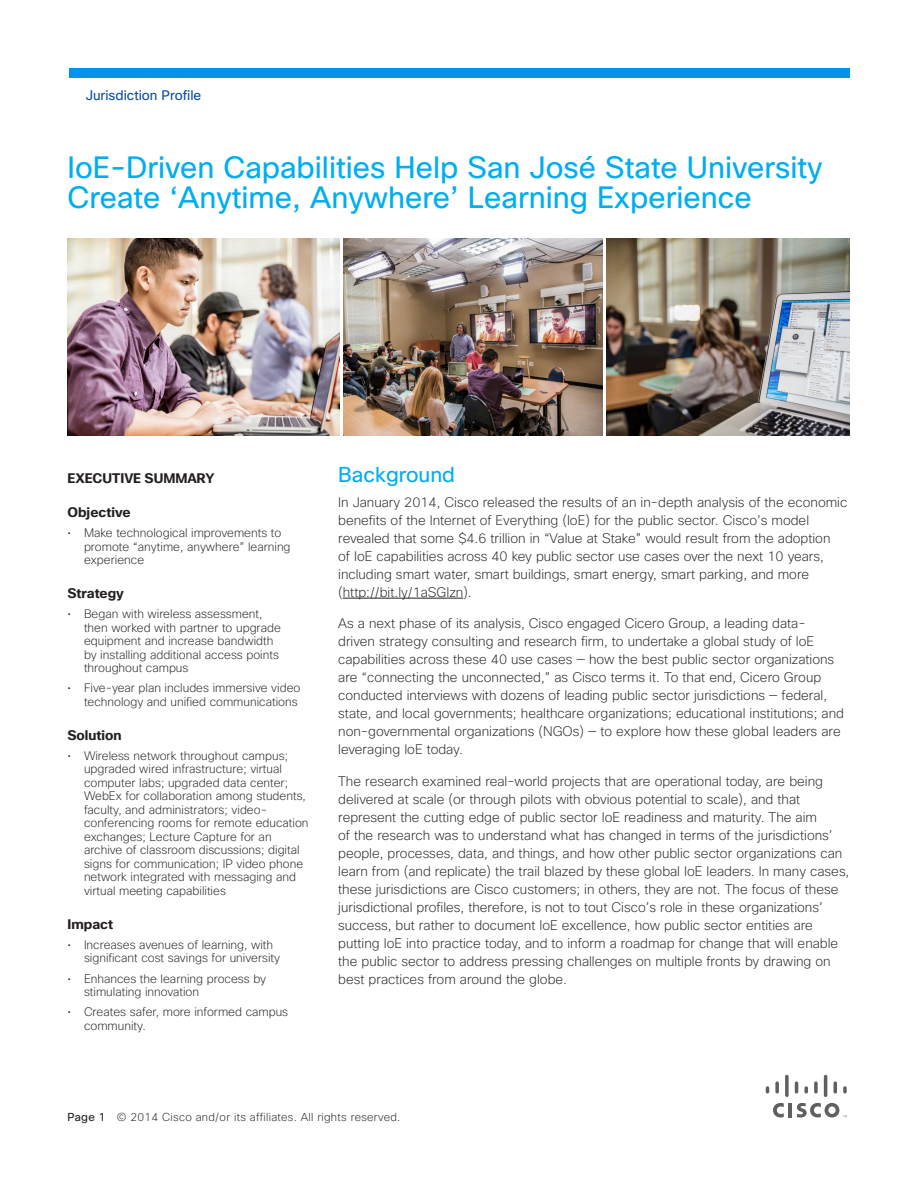
<style>
.page{position:relative;width:918px;height:1188px;background:#fff}
.page>*{position:absolute;margin:0;border:0;box-sizing:border-box;transform-origin:0 0}
.Head_1{font:30px/30px "Cisco Sans";color:#00aeef}
.Intro_1{font:21px "Cisco Sans";color:#00aeef}
.Body_1{font:200 13.5px/18px "Cisco Sans";color:#231f20}
.Intro_1-2{font:700 13.5px "Cisco Sans";color:#231f20}
.Page_head_1{font:13.5px "Cisco Sans";color:#0a4fa0}
.Body_1_bullets{font:700 13.5px "Cisco Sans";color:#231f20}
.t1{font:200 12px/13.5px "Cisco Sans";color:#231f20}
.Folio{font:200 11.25px "Cisco Sans";letter-spacing:.025em;color:#231f20}
.s1{font-weight:400}
</style>
<div class="page">
<hr style="left:789px;top:1103px;width:3px;height:14px;background:#5f5f62">
<svg style="left:773px;top:1103px;width:11px;height:14px"></svg>
<svg style="left:766px;top:1086px;width:3px;height:8px"></svg>
<svg style="left:775px;top:1081px;width:4px;height:13px"></svg>
<svg style="left:785px;top:1075px;width:4px;height:22px"></svg>
<svg style="left:795px;top:1081px;width:3px;height:13px"></svg>
<svg style="left:804px;top:1086px;width:4px;height:8px"></svg>
<svg style="left:814px;top:1081px;width:4px;height:13px"></svg>
<hr style="left:824px;top:1075px;width:3px;height:22px;background:#5f5f62;border-radius:2px">
<svg style="left:834px;top:1081px;width:3px;height:13px"></svg>
<svg style="left:843px;top:1086px;width:4px;height:8px"></svg>
<svg style="left:797px;top:1103px;width:50px;height:14px"></svg>
<div style="left:69px;top:68px;width:780px;height:10px;background:#0095ea"></div>
<hr style="left:343px;top:598px;width:120px;height:1px;background:#231f20">
<img style="left:606px;top:239px;width:244px;height:197px">
<img style="left:68px;top:239px;width:271px;height:197px">
<img style="left:343px;top:239px;width:259px;height:197px">
<p class="Page_head_1" style="left:86px;top:86px;width:117px">Jurisdiction Profile</p>
<p class="Head_1" style="left:68px;top:153px;width:757px">IoE-Driven Capabilities Help San José State University<br>Create ‘Anytime, Anywhere’ Learning Experience</p>
<p class="Intro_1-2" style="left:68px;top:470px;width:149px">EXECUTIVE SUMMARY</p>
<p class="Intro_1-2" style="left:68px;top:504px;width:65px">Objective</p>
<p class="t1" style="left:84px;top:526px;width:208px;text-indent:-16px">• Make technological improvements to promote “anytime, anywhere” learning experience</p>
<p class="Intro_1-2" style="left:68px;top:585px;width:58px">Strategy</p>
<p class="t1" style="left:84px;top:607px;width:198px;text-indent:-16px">• Began with wireless assessment, then worked with partner to upgrade equipment and increase bandwidth by installing additional access points throughout campus</p>
<p class="t1" style="left:68px;top:681px;width:234px;text-align:right">• Five-year plan includes immersive video technology and unified communications</p>
<p class="Body_1_bullets" style="left:68px;top:726px;width:56px">Solution</p>
<p class="t1" style="left:84px;top:749px;width:226px;text-indent:-16px">• Wireless network throughout campus; upgraded wired infrastructure; virtual computer labs; upgraded data center; WebEx for collaboration among students, faculty, and administrators; video&shy;conferencing rooms for remote education exchanges; Lecture Capture for an archive of classroom discussions; digital signs for communication; IP video phone network integrated with messaging and virtual meeting capabilities</p>
<p class="Body_1_bullets" style="left:68px;top:915px;width:47px">Impact</p>
<p class="t1" style="left:84px;top:938px;width:198px;text-indent:-16px">• Increases avenues of learning, with significant cost savings for university</p>
<p class="t1" style="left:84px;top:972px;width:184px;text-indent:-16px">• Enhances the learning process by stimulating innovation</p>
<p class="t1" style="left:84px;top:1005px;width:206px;text-indent:-16px">• Creates safer, more informed campus community.</p>
<p class="Intro_1" style="left:338px;top:461px;width:118px">Background</p>
<p class="Body_1" style="left:338px;top:493px;width:511px">In January 2014, Cisco released the results of an in-depth analysis of the economic benefits of the Internet of Everything (IoE) for the public sector. Cisco’s model revealed that some $4.6 trillion in “Value at Stake” would result from the adoption<br>of IoE capabilities across 40 key public sector use cases over the next 10 years, including smart water, smart buildings, smart energy, smart parking, and more (http://bit.ly/1aSGIzn).</p>
<p class="Body_1" style="left:338px;top:614px;width:507px">As a next phase of its analysis, Cisco engaged Cicero Group, a leading data&shy;driven strategy consulting and research firm, to undertake a global study of IoE capabilities across these 40 use cases — how the best public sector organizations are “connecting the unconnected,” as Cisco terms it. To that end, Cicero Group conducted interviews with dozens of leading public sector jurisdictions — federal, state, and local governments; healthcare organizations; educational institutions; and non-governmental organizations (NGOs) — to explore how these global leaders are leveraging IoE today.</p>
<p class="Body_1" style="left:338px;top:772px;width:513px">The research examined real-world projects that are operational today, are being delivered at scale (or through pilots with obvious potential to scale), and that represent the cutting edge of public sector IoE readiness and maturity. The aim<br>of the research was to understand what has changed in terms of the jurisdictions’ people, processes, data, and things, and how other public sector organizations can learn from (and replicate) the trail blazed by these global IoE leaders. In many cases, these jurisdictions are Cisco customers; in others, they are not. The focus of these jurisdictional profiles, therefore, is not to tout Cisco’s role in these organizations’ success, but rather to document IoE excellence, how public sector entities are putting IoE into practice today, and to inform a roadmap for change that will enable the public sector to address pressing challenges on multiple fronts by drawing on best practices from around the globe.</p>
<p class="Folio" style="left:68px;top:1109px;width:334px"><span class="s1">Page 1</span> © 2014 Cisco and/or its affiliates. All rights reserved.</p>
</div>
